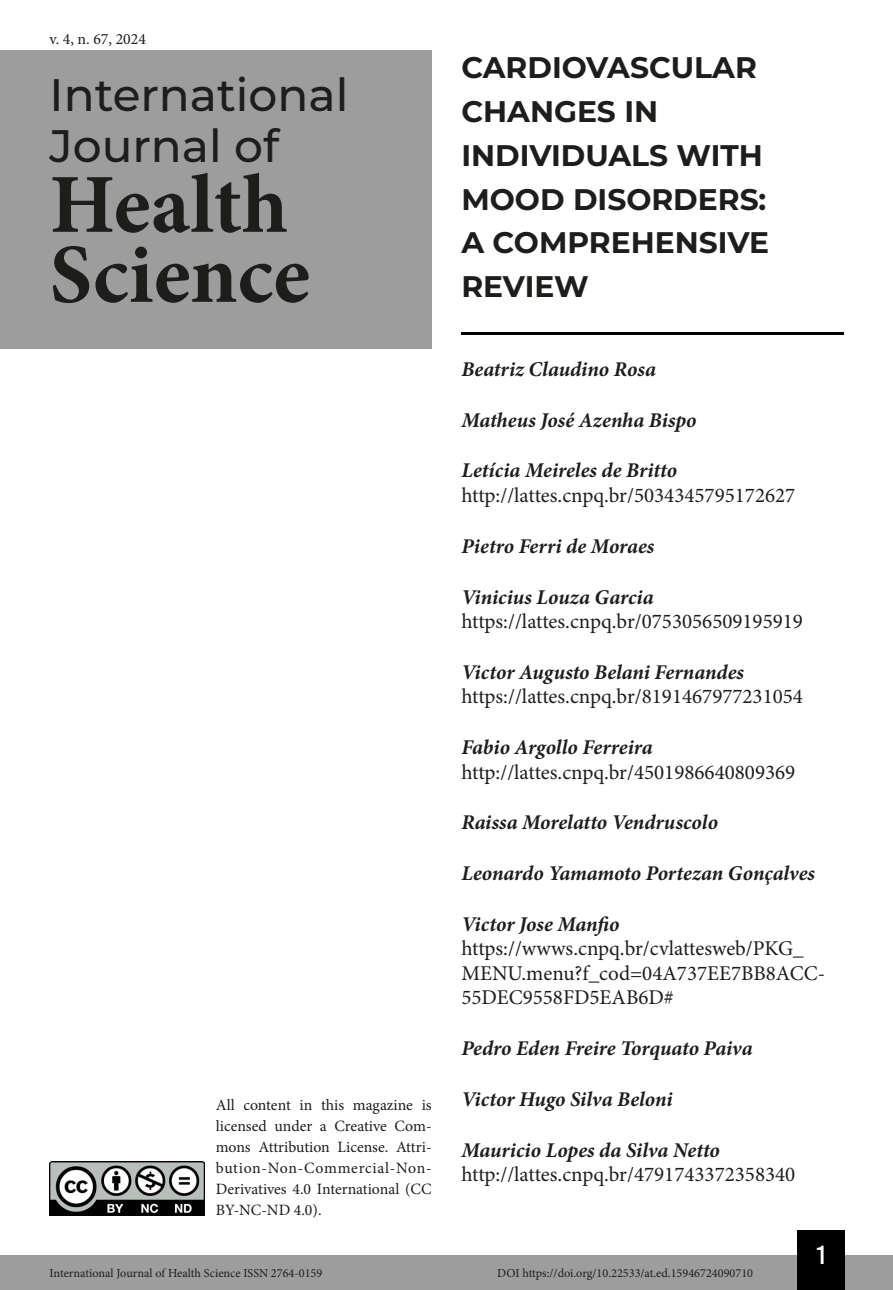
<style>
.page{position:relative;width:893px;height:1290px;background:#fff}
.page>*{position:absolute;margin:0;border:0;box-sizing:border-box;transform-origin:0 0}
.t1{font:700 84px/70px "Minion Pro";color:#1d1d1b}
.t2{font:500 45.5px/50.8px "Montserrat";color:#1d1d1b}
.Título_Artigo{font:700 29.75px/43.8px "Montserrat";color:#1d1d1b}
.t3{font:26.25px "Bebas Kai";color:#fff}
.Autor{font:italic 700 21px "Minion Pro";letter-spacing:-.005em;color:#1d1d1b}
.Infos_autor{font:21px/24.5px "Minion Pro";color:#1d1d1b}
.t4{font:15.75px/21px "Minion Pro";color:#1d1d1b;text-align:justify}
.t5{font:12.25px "Minion Pro";color:#1d1d1b}
</style>
<div class="page">
<div style="left:0;top:1255px;width:893px;height:35px;background:#9d9d9d"></div>
<div style="left:797px;top:1230px;width:48px;height:60px;background:#000"></div>
<img style="left:50px;top:1161px;width:154px;height:54px">
<div style="left:0;top:50px;width:432px;height:298px;background:#9d9d9d"></div>
<hr style="left:461px;top:332px;width:382px;height:3px;background:#000">
<p class="t4" style="left:50px;top:28px;width:98px">v. 4, n. 67, 2024</p>
<h2 class="t2" style="left:50px;top:68px;width:300px">International<br>Journal of</h2>
<h1 class="t1" style="left:50px;top:169px;width:262px">Health<br>Science</h1>
<p class="t4" style="left:216px;top:1095px;width:217px">All content in this magazine is licensed under a Creative Com&shy;mons Attribution License. Attri&shy;bution-Non-Commercial-Non-Derivatives 4.0 International (CC BY-NC-ND 4.0).</p>
<p class="Título_Artigo" style="left:461px;top:44px;width:309px">CARDIOVASCULAR<br>CHANGES IN<br>INDIVIDUALS WITH<br>MOOD DISORDERS:<br>A COMPREHENSIVE<br>REVIEW</p>
<p class="Autor" style="left:461px;top:354px;width:196px">Beatriz Claudino Rosa</p>
<p class="Autor" style="left:461px;top:405px;width:237px">Matheus José Azenha Bispo</p>
<p class="Autor" style="left:461px;top:456px;width:217px">Letícia Meireles de Britto</p>
<p class="Infos_autor" style="left:461px;top:483px;width:335px">http://lattes.cnpq.br/5034345795172627</p>
<p class="Autor" style="left:461px;top:531px;width:194px">Pietro Ferri de Moraes</p>
<p class="Autor" style="left:461px;top:582px;width:194px">Vinicius Louza Garcia</p>
<p class="Infos_autor" style="left:461px;top:609px;width:343px">https://lattes.cnpq.br/0753056509195919</p>
<p class="Autor" style="left:461px;top:657px;width:284px">Victor Augusto Belani Fernandes</p>
<p class="Infos_autor" style="left:461px;top:684px;width:343px">https://lattes.cnpq.br/8191467977231054</p>
<p class="Autor" style="left:461px;top:732px;width:193px">Fabio Argollo Ferreira</p>
<p class="Infos_autor" style="left:461px;top:760px;width:335px">http://lattes.cnpq.br/4501986640809369</p>
<p class="Autor" style="left:461px;top:807px;width:258px">Raissa Morelatto Vendruscolo</p>
<p class="Autor" style="left:461px;top:858px;width:355px">Leonardo Yamamoto Portezan Gonçalves</p>
<p class="Autor" style="left:461px;top:909px;width:160px">Victor Jose Manfio</p>
<p class="Infos_autor" style="left:461px;top:936px;width:365px">https://wwws.cnpq.br/cvlattesweb/PKG_<br>MENU.menu?f_cod=04A737EE7BB8ACC-<br>55DEC9558FD5EAB6D#</p>
<p class="Autor" style="left:461px;top:1033px;width:293px">Pedro Eden Freire Torquato Paiva</p>
<p class="Autor" style="left:461px;top:1084px;width:213px">Victor Hugo Silva Beloni</p>
<p class="Autor" style="left:461px;top:1135px;width:260px">Mauricio Lopes da Silva Netto</p>
<p class="Infos_autor" style="left:461px;top:1162px;width:335px">http://lattes.cnpq.br/4791743372358340</p>
<p class="t3" style="left:817px;top:1241px;width:10px">1</p>
<p class="t5" style="left:50px;top:1265px;width:274px">International Journal of Health Science ISSN 2764-0159</p>
<p class="t5" style="left:497px;top:1265px;width:257px">DOI https://doi.org/10.22533/at.ed.15946724090710</p>
</div>
